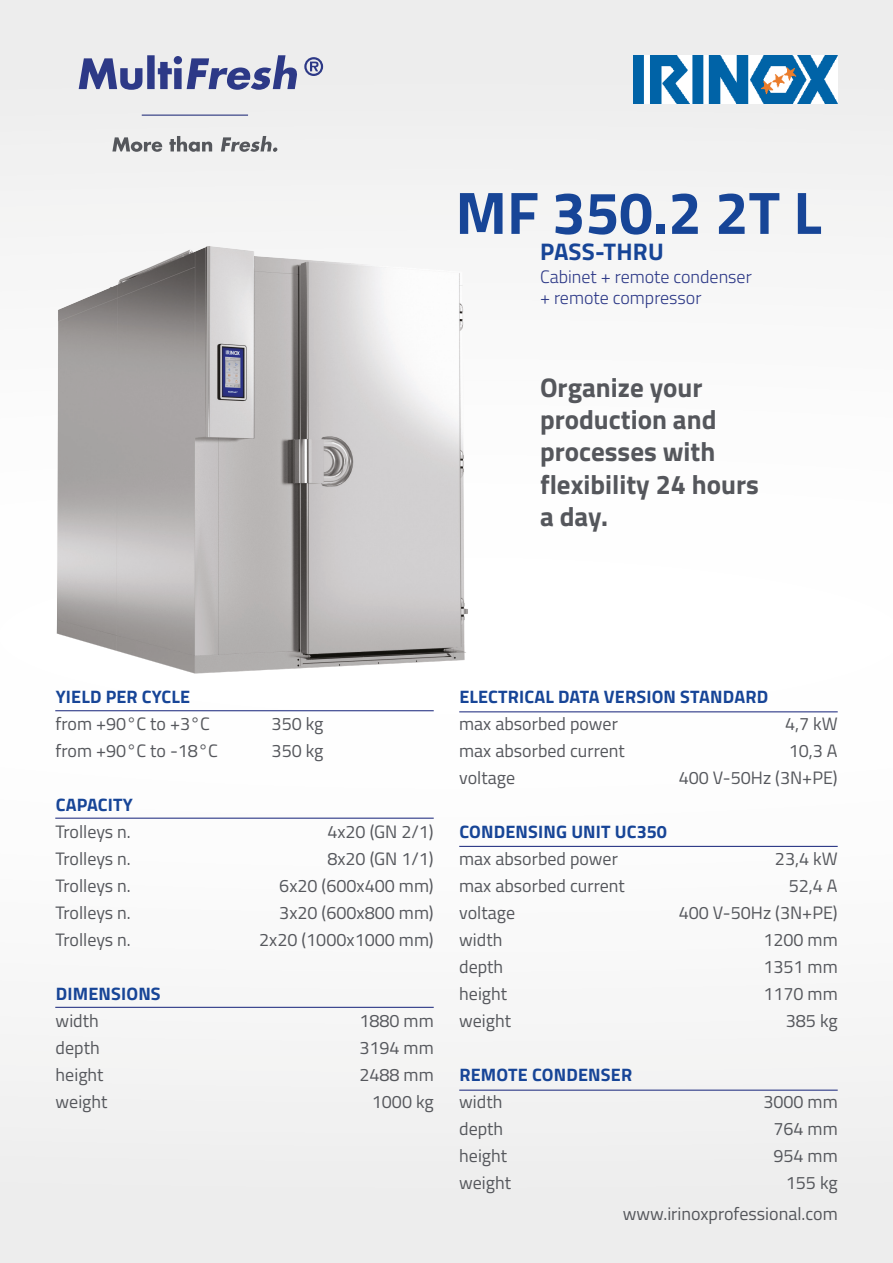
<style>
.page{position:relative;width:893px;height:1263px;background:#f4f4f4}
.page>*{position:absolute;margin:0;border:0;box-sizing:border-box;transform-origin:0 0}
.t1{font:700 60px "Titillium Web";color:#174597}
.t2{font:700 27px/32.4px "Titillium Web";color:#55575c}
.t3{font:700 24px "Titillium Web";letter-spacing:.01em;color:#174597}
.t4{font:18px "Titillium Web";color:#55575c}
.t5{font:700 18px "Titillium Web";letter-spacing:.01em;color:#174597}
.t6{font:300 18px/21.6px "Titillium Web";color:#2d3987}
</style>
<div class="page">
<img style="left:0;top:55px;width:755px;height:791px">
<img style="left:634px;top:55px;width:204px;height:48px">
<svg style="left:79px;top:55px;width:244px;height:35px"></svg>
<svg style="left:112px;top:137px;width:50px;height:15px"></svg>
<svg style="left:169px;top:136px;width:43px;height:16px"></svg>
<svg style="left:221px;top:136px;width:57px;height:16px"></svg>
<hr style="left:142px;top:115px;width:106px;height:1px;background:#2d3987">
<hr style="left:55px;top:710px;width:379px;height:1px;background:#2d3987">
<hr style="left:459px;top:711px;width:379px;height:1px;background:#2d3987">
<hr style="left:55px;top:818px;width:379px;height:1px;background:#2d3987">
<hr style="left:459px;top:846px;width:379px;height:1px;background:#2d3987">
<hr style="left:55px;top:1007px;width:379px;height:1px;background:#2d3987">
<hr style="left:459px;top:1089px;width:379px;height:2px;background:#2d3987">
<p class="t1" style="left:455px;top:167px;width:368px">MF 350.2 2T L</p>
<p class="t3" style="left:540px;top:233px;width:125px">PASS-THRU</p>
<p class="t6" style="left:540px;top:265px;width:213px">Cabinet + remote condenser + remote compressor</p>
<p class="t2" style="left:540px;top:369px;width:220px">Organize your production and processes with flexibility 24 hours</p>
<p class="t2" style="left:540px;top:499px;width:69px">a day.</p>
<p class="t5" style="left:56px;top:683px;width:136px">YIELD PER CYCLE</p>
<p class="t4" style="left:56px;top:710px;width:156px">from +90°C to +3°C</p>
<p class="t4" style="left:272px;top:710px;width:53px">350 kg</p>
<p class="t4" style="left:56px;top:737px;width:164px">from +90°C to -18°C</p>
<p class="t4" style="left:272px;top:737px;width:53px">350 kg</p>
<p class="t5" style="left:56px;top:791px;width:79px">CAPACITY</p>
<p class="t4" style="left:56px;top:818px;width:77px">Trolleys n.</p>
<p class="t4" style="left:327px;top:818px;width:108px">4x20 (GN 2/1)</p>
<p class="t4" style="left:56px;top:845px;width:77px">Trolleys n.</p>
<p class="t4" style="left:327px;top:845px;width:108px">8x20 (GN 1/1)</p>
<p class="t4" style="left:56px;top:872px;width:77px">Trolleys n.</p>
<p class="t4" style="left:279px;top:872px;width:156px">6x20 (600x400 mm)</p>
<p class="t4" style="left:56px;top:899px;width:77px">Trolleys n.</p>
<p class="t4" style="left:279px;top:899px;width:156px">3x20 (600x800 mm)</p>
<p class="t4" style="left:56px;top:926px;width:77px">Trolleys n.</p>
<p class="t4" style="left:259px;top:926px;width:176px">2x20 (1000x1000 mm)</p>
<p class="t5" style="left:56px;top:980px;width:106px">DIMENSIONS</p>
<p class="t4" style="left:56px;top:1007px;width:45px">width</p>
<p class="t4" style="left:359px;top:1007px;width:76px">1880 mm</p>
<p class="t4" style="left:56px;top:1034px;width:46px">depth</p>
<p class="t4" style="left:359px;top:1034px;width:76px">3194 mm</p>
<p class="t4" style="left:56px;top:1061px;width:49px">height</p>
<p class="t4" style="left:359px;top:1061px;width:76px">2488 mm</p>
<p class="t4" style="left:56px;top:1088px;width:53px">weight</p>
<p class="t4" style="left:372px;top:1088px;width:63px">1000 kg</p>
<p class="t5" style="left:459px;top:683px;width:310px">ELECTRICAL DATA VERSION STANDARD</p>
<p class="t4" style="left:459px;top:710px;width:160px">max absorbed power</p>
<p class="t4" style="left:785px;top:710px;width:54px">4,7 kW</p>
<p class="t4" style="left:459px;top:737px;width:167px">max absorbed current</p>
<p class="t4" style="left:789px;top:737px;width:50px">10,3 A</p>
<p class="t4" style="left:459px;top:764px;width:57px">voltage</p>
<p class="t4" style="left:679px;top:764px;width:160px">400 V-50Hz (3N+PE)</p>
<p class="t5" style="left:459px;top:818px;width:209px">CONDENSING UNIT UC350</p>
<p class="t4" style="left:459px;top:845px;width:160px">max absorbed power</p>
<p class="t4" style="left:775px;top:845px;width:64px">23,4 kW</p>
<p class="t4" style="left:459px;top:872px;width:167px">max absorbed current</p>
<p class="t4" style="left:789px;top:872px;width:50px">52,4 A</p>
<p class="t4" style="left:459px;top:899px;width:57px">voltage</p>
<p class="t4" style="left:679px;top:899px;width:160px">400 V-50Hz (3N+PE)</p>
<p class="t4" style="left:459px;top:926px;width:45px">width</p>
<p class="t4" style="left:763px;top:926px;width:76px">1200 mm</p>
<p class="t4" style="left:459px;top:953px;width:46px">depth</p>
<p class="t4" style="left:763px;top:953px;width:76px">1351 mm</p>
<p class="t4" style="left:459px;top:980px;width:49px">height</p>
<p class="t4" style="left:763px;top:980px;width:76px">1170 mm</p>
<p class="t4" style="left:459px;top:1007px;width:53px">weight</p>
<p class="t4" style="left:786px;top:1007px;width:53px">385 kg</p>
<p class="t5" style="left:459px;top:1061px;width:174px">REMOTE CONDENSER</p>
<p class="t4" style="left:459px;top:1088px;width:45px">width</p>
<p class="t4" style="left:763px;top:1088px;width:76px">3000 mm</p>
<p class="t4" style="left:459px;top:1115px;width:46px">depth</p>
<p class="t4" style="left:773px;top:1115px;width:66px">764 mm</p>
<p class="t4" style="left:459px;top:1142px;width:49px">height</p>
<p class="t4" style="left:773px;top:1142px;width:66px">954 mm</p>
<p class="t4" style="left:459px;top:1169px;width:53px">weight</p>
<p class="t4" style="left:786px;top:1169px;width:53px">155 kg</p>
<p class="t4" style="left:623px;top:1200px;width:216px">www.irinoxprofessional.com</p>
</div>
